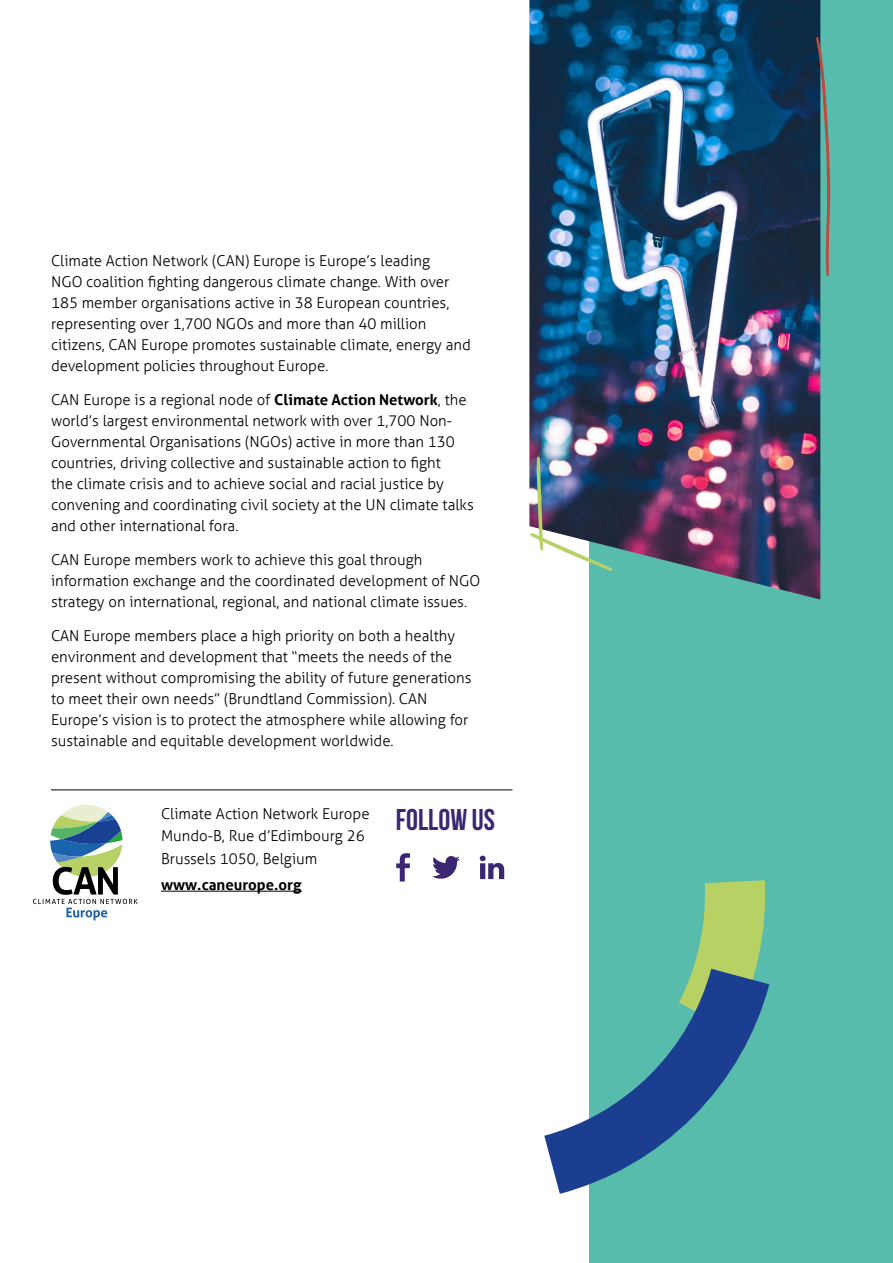
<style>
.page{position:relative;width:893px;height:1263px;background:#fff}
.page>*{position:absolute;margin:0;border:0;box-sizing:border-box;transform-origin:0 0}
.t1{font:700 30px "Bebas Neue";color:#3b2771}
.body{font:300 15px/21px "Aller";color:#000}
.Body{font:300 15px "Aller";color:#000}
.Body-2{font:700 15px "Aller";color:#000}
.s1{font-weight:700}
</style>
<div class="page">
<div style="left:589px;top:0;width:304px;height:1263px;background:#58bcad"></div>
<svg style="left:693px;top:880px;width:73px;height:89px"></svg>
<svg style="left:544px;top:969px;width:225px;height:225px"></svg>
<img style="left:529px;top:0;width:291px;height:600px">
<img style="left:530px;top:456px;width:83px;height:115px">
<svg style="left:816px;top:37px;width:14px;height:239px"></svg>
<hr style="left:161px;top:891px;width:141px;height:1px;background:#000">
<svg style="left:33px;top:805px;width:105px;height:115px"></svg>
<svg style="left:396px;top:853px;width:14px;height:28px"></svg>
<svg style="left:432px;top:856px;width:28px;height:23px"></svg>
<svg style="left:480px;top:856px;width:24px;height:23px"></svg>
<hr style="left:51px;top:789px;width:461px;height:1px;background:#000">
<p class="body" style="left:51px;top:250px;width:421px">Climate Action Network (CAN) Europe is Europe’s leading<br>NGO coalition fighting dangerous climate change. With over 185 member organisations active in 38 European countries, representing over 1,700 NGOs and more than 40 million citizens, CAN Europe promotes sustainable climate, energy and development policies throughout Europe.</p>
<p class="body" style="left:51px;top:389px;width:424px">CAN Europe is a regional node of <span class="s1">Climate Action Network</span>, the world’s largest environmental network with over 1,700 Non-Governmental Organisations (NGOs) active in more than 130 countries, driving collective and sustainable action to fight<br>the climate crisis and to achieve social and racial justice by convening and coordinating civil society at the UN climate talks and other international fora.</p>
<p class="body" style="left:51px;top:549px;width:431px">CAN Europe members work to achieve this goal through information exchange and the coordinated development of NGO strategy on international, regional, and national climate issues.</p>
<p class="body" style="left:51px;top:625px;width:422px">CAN Europe members place a high priority on both a healthy environment and development that “meets the needs of the present without compromising the ability of future generations to meet their own needs” (Brundtland Commission). CAN Europe’s vision is to protect the atmosphere while allowing for sustainable and equitable development worldwide.</p>
<p class="Body" style="left:161px;top:805px;width:210px">Climate Action Network Europe</p>
<p class="Body" style="left:161px;top:827px;width:205px">Mundo-B, Rue d’Edimbourg 26</p>
<p class="Body" style="left:161px;top:849px;width:158px">Brussels 1050, Belgium</p>
<p class="Body-2" style="left:161px;top:875px;width:142px">www.caneurope.org</p>
<h2 class="t1" style="left:396px;top:804px;width:101px">FOLLOW US</h2>
</div>
